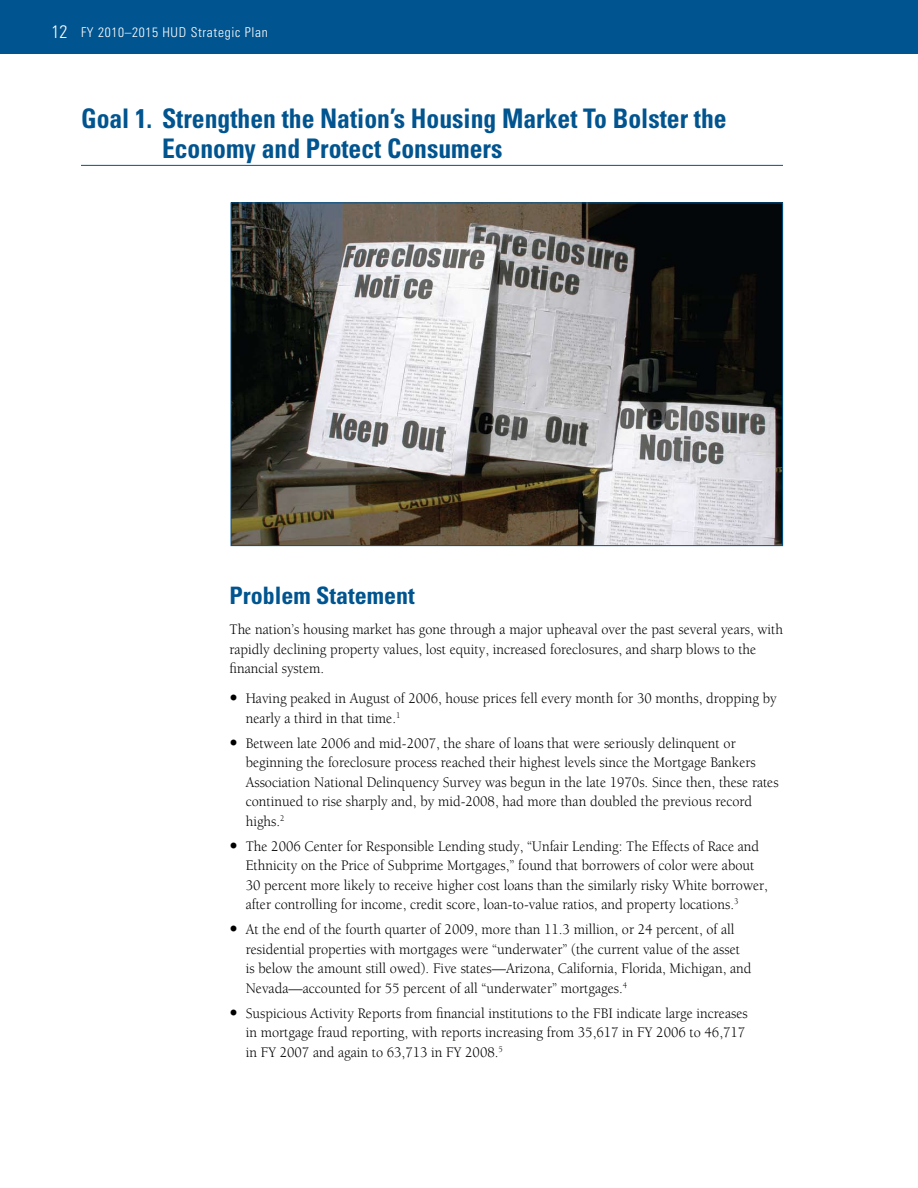
<style>
.page{position:relative;width:918px;height:1188px;background:#fff}
.page>*{position:absolute;margin:0;border:0;box-sizing:border-box;transform-origin:0 0}
.t1{font:700 condensed 27px/30px "Univers LT Std";color:#00548f;scale:.95 1}
.t2{font:700 condensed 24px "Univers LT Std";color:#00548f}
.t3{font:15px/19.5px "Berkeley";color:#000;scale:.95 1}
.t4{font:300 condensed 13.5px "Univers LT Std";letter-spacing:.05em;color:#fff}
.s1{font-size:18px}
</style>
<div class="page">
<div style="left:0;top:0;width:918px;height:54px;background:#00548f"></div>
<hr style="left:81px;top:165px;width:702px;height:1px;background:#00548f">
<img style="left:233px;top:204px;width:548px;height:340px">
<p class="t4" style="left:52px;top:24px;width:218px"><span class="s1">12</span> FY 2010–2015 HUD Strategic Plan</p>
<h1 class="t1" style="left:162px;top:103px;width:596px;text-indent:-81px">Goal 1. Strengthen the Nation’s Housing Market To Bolster the<br>Economy and Protect Consumers</h1>
<h2 class="t2" style="left:230px;top:581px;width:187px">Problem Statement</h2>
<p class="t3" style="left:230px;top:620px;width:584px">The nation’s housing market has gone through a major upheaval over the past several years, with rapidly declining property values, lost equity, increased foreclosures, and sharp blows to the financial system.</p>
<p class="t3" style="left:246px;top:689px;width:561px">Having peaked in August of 2006, house prices fell every month for 30 months, dropping by nearly a third in that time.<sup>1</sup></p>
<p class="t3" style="left:246px;top:734px;width:563px">Between late 2006 and mid-2007, the share of loans that were seriously delinquent or beginning the foreclosure process reached their highest levels since the Mortgage Bankers Association National Delinquency Survey was begun in the late 1970s. Since then, these rates continued to rise sharply and, by mid-2008, had more than doubled the previous record highs.<sup>2</sup></p>
<p class="t3" style="left:246px;top:837px;width:551px">The 2006 Center for Responsible Lending study, “Unfair Lending: The Effects of Race and Ethnicity on the Price of Subprime Mortgages,” found that borrowers of color were about 30 percent more likely to receive higher cost loans than the similarly risky White borrower, after controlling for income, credit score, loan-to-value ratios, and property locations.<sup>3</sup></p>
<p class="t3" style="left:246px;top:920px;width:534px">At the end of the fourth quarter of 2009, more than 11.3 million, or 24 percent, of all residential properties with mortgages were “underwater” (the current value of the asset is below the amount still owed). Five states—Arizona, California, Florida, Michigan, and Nevada—accounted for 55 percent of all “underwater” mortgages.<sup>4</sup></p>
<p class="t3" style="left:246px;top:1003px;width:530px">Suspicious Activity Reports from financial institutions to the FBI indicate large increases in mortgage fraud reporting, with reports increasing from 35,617 in FY 2006 to 46,717 in FY 2007 and again to 63,713 in FY 2008.<sup>5</sup></p>
</div>
